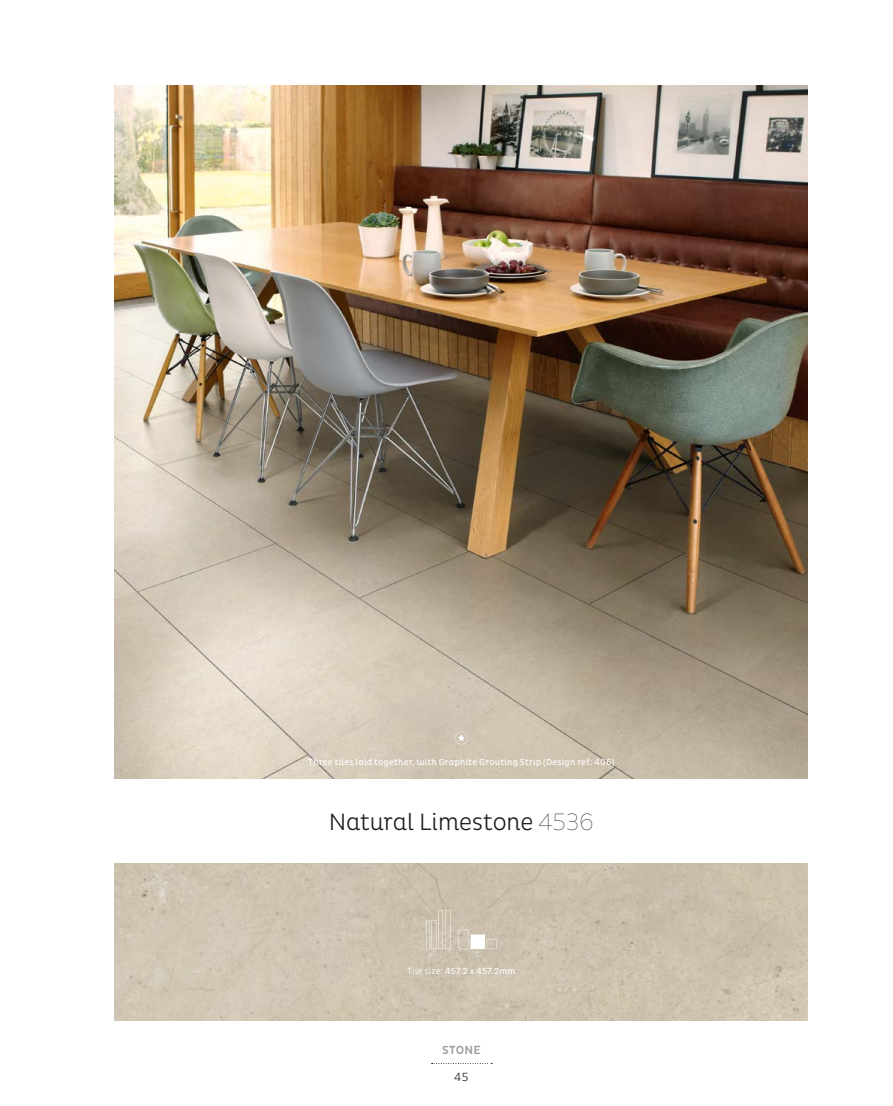
<style>
.page{position:relative;width:893px;height:1106px;background:#fff}
.page>*{position:absolute;margin:0;border:0;box-sizing:border-box;transform-origin:0 0}
.t1{font:300 24px "Pluto Cond";letter-spacing:-.005em;color:#1d1d1b}
.t2{font:500 12px "Pluto Cond";letter-spacing:.015em;color:#9d9d9c}
.t3{font:300 12px "Pluto Cond";color:#1d1d1b}
.t4{font:9px "Pluto Cond";letter-spacing:.025em;color:#fff}
.s1{font-weight:100}
.s2{font-weight:300}
</style>
<div class="page">
<img style="left:115px;top:85px;width:693px;height:693px">
<svg style="left:455px;top:731px;width:13px;height:13px"></svg>
<svg style="left:432px;top:1063px;width:60px;height:1px"></svg>
<img style="left:115px;top:863px;width:693px;height:157px">
<hr style="left:426px;top:920px;width:3px;height:29px;background:#fff">
<svg style="left:431px;top:910px;width:20px;height:39px"></svg>
<svg style="left:459px;top:929px;width:37px;height:24px"></svg>
<p class="t4" style="left:308px;top:756px;width:308px">Three tiles laid together, with Graphite Grouting Strip (Design ref: 406)</p>
<h1 class="t1" style="left:329px;top:808px;width:267px">Natural Limestone <span class="s1">4536</span></h1>
<p class="t4" style="left:407px;top:966px;width:110px"><span class="s2">Tile size:</span> 457.2 x 457.2mm</p>
<h2 class="t2" style="left:442px;top:1043px;width:40px">STONE</h2>
<h2 class="t3" style="left:454px;top:1070px;width:16px">45</h2>
</div>
